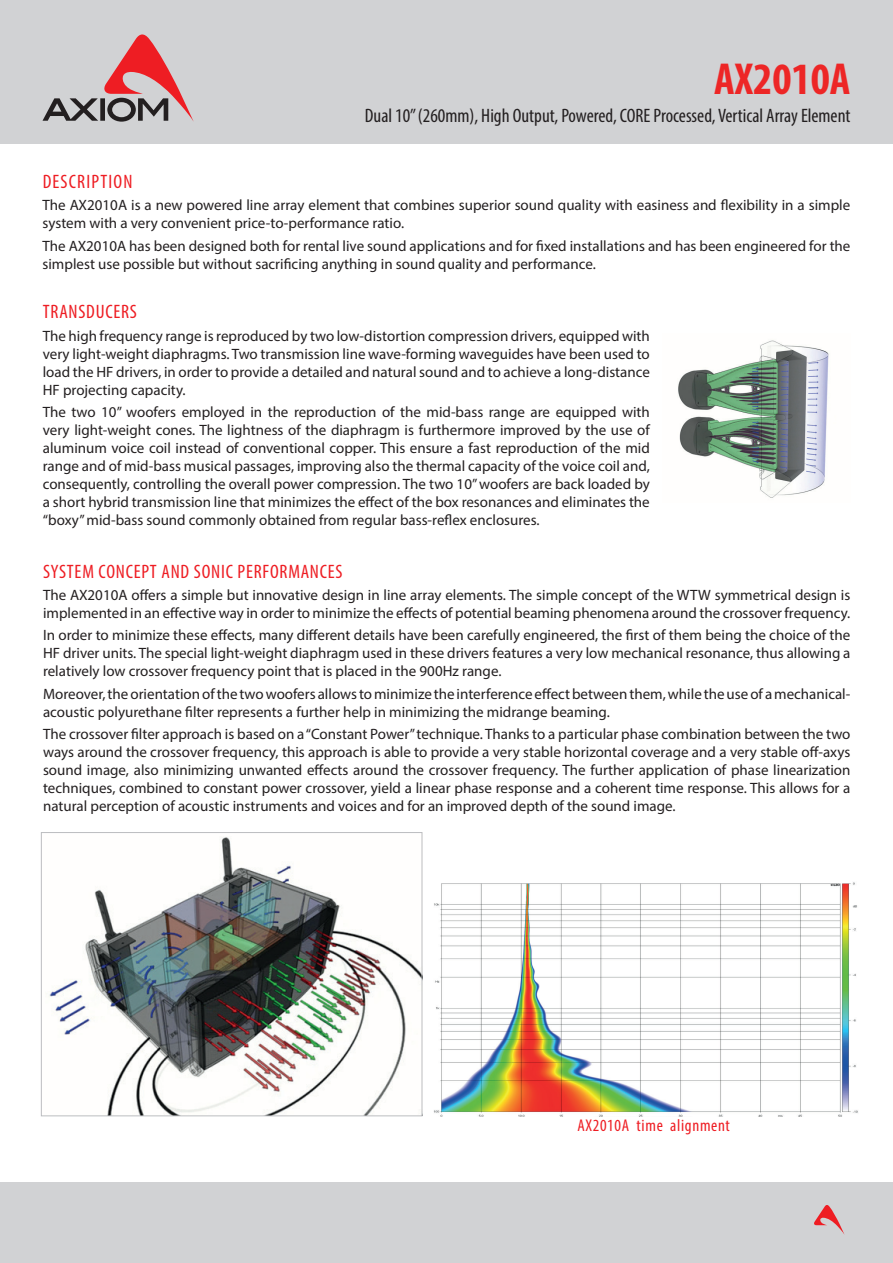
<style>
.page{position:relative;width:893px;height:1263px;background:#fff}
.page>*{position:absolute;margin:0;border:0;box-sizing:border-box;transform-origin:0 0}
.t1{font:700 condensed 45px "Myriad Pro";color:#ed2626}
.t2{font:condensed 19.5px "Myriad Pro";color:#231f20}
.t3{font:condensed 19.5px "Myriad Pro";letter-spacing:.04em;color:#ee1d23}
.t4{font:condensed 19.5px "Myriad Pro";letter-spacing:.06em;color:#ee1d23}
.t5{font:condensed 17.1px "Myriad Pro";letter-spacing:.04em;color:#ee1d23}
.t6{font:15px/18px "Myriad Pro";color:#231f20}
</style>
<div class="page">
<div style="left:0;top:1183px;width:893px;height:80px;background:#d1d2d4"></div>
<div style="left:0;top:0;width:893px;height:143px;background:#d1d2d4"></div>
<svg style="left:43px;top:34px;width:151px;height:88px"></svg>
<svg style="left:814px;top:1205px;width:30px;height:29px"></svg>
<img style="left:49px;top:837px;width:371px;height:277px">
<div style="left:41px;top:832px;width:381px;height:284px;border:1px solid #bcbdc0"></div>
<img style="left:678px;top:340px;width:151px;height:158px">
<img style="left:434px;top:882px;width:424px;height:234px">
<h1 class="t1" style="left:714px;top:51px;width:138px">AX2010A</h1>
<h2 class="t2" style="left:365px;top:104px;width:487px">Dual 10” (260mm), High Output, Powered, CORE Processed, Vertical Array Element</h2>
<h2 class="t4" style="left:43px;top:170px;width:91px">DESCRIPTION</h2>
<p class="t6" style="left:43px;top:196px;width:809px">The AX2010A is a new powered line array element that combines superior sound quality with easiness and flexibility in a simple system with a very convenient price-to-performance ratio.</p>
<p class="t6" style="left:43px;top:236px;width:809px">The AX2010A has been designed both for rental live sound applications and for fixed installations and has been engineered for the simplest use possible but without sacrificing anything in sound quality and performance.</p>
<h2 class="t3" style="left:43px;top:300px;width:96px">TRANSDUCERS</h2>
<p class="t6" style="left:43px;top:326px;width:609px;text-align:justify">The high frequency range is reproduced by two low-distortion compression drivers, equipped with very light-weight diaphragms. Two transmission line wave-forming waveguides have been used to load the HF drivers, in order to provide a detailed and natural sound and to achieve a long-distance HF projecting capacity.</p>
<p class="t6" style="left:43px;top:403px;width:609px;text-align:justify">The two 10” woofers employed in the reproduction of the mid-bass range are equipped with very light-weight cones. The lightness of the diaphragm is furthermore improved by the use of aluminum voice coil instead of conventional copper. This ensure a fast reproduction of the mid range and of mid-bass musical passages, improving also the thermal capacity of the voice coil and, consequently, controlling the overall power compression. The two 10” woofers are back loaded by a short hybrid transmission line that minimizes the effect of the box resonances and eliminates the “boxy” mid-bass sound commonly obtained from regular bass-reflex enclosures.</p>
<h2 class="t3" style="left:43px;top:560px;width:301px">SYSTEM CONCEPT AND SONIC PERFORMANCES</h2>
<p class="t6" style="left:43px;top:586px;width:809px">The AX2010A offers a simple but innovative design in line array elements. The simple concept of the WTW symmetrical design is implemented in an effective way in order to minimize the effects of potential beaming phenomena around the crossover frequency.</p>
<p class="t6" style="left:43px;top:626px;width:809px;text-align:justify">In order to minimize these effects, many different details have been carefully engineered, the first of them being the choice of the HF driver units. The special light-weight diaphragm used in these drivers features a very low mechanical resonance, thus allowing a relatively low crossover frequency point that is placed in the 900Hz range.</p>
<p class="t6" style="left:43px;top:684px;width:809px">Moreover, the orientation of the two woofers allows to minimize the interference effect between them, while the use of a mechanical&shy;acoustic polyurethane filter represents a further help in minimizing the midrange beaming.</p>
<p class="t6" style="left:43px;top:724px;width:809px;text-align:justify">The crossover filter approach is based on a “Constant Power” technique. Thanks to a particular phase combination between the two ways around the crossover frequency, this approach is able to provide a very stable horizontal coverage and a very stable off-axys sound image, also minimizing unwanted effects around the crossover frequency. The further application of phase linearization techniques, combined to constant power crossover, yield a linear phase response and a coherent time response. This allows for a natural perception of acoustic instruments and voices and for an improved depth of the sound image.</p>
<p class="t5" style="left:577px;top:1115px;width:154px">AX2010A time alignment</p>
</div>
